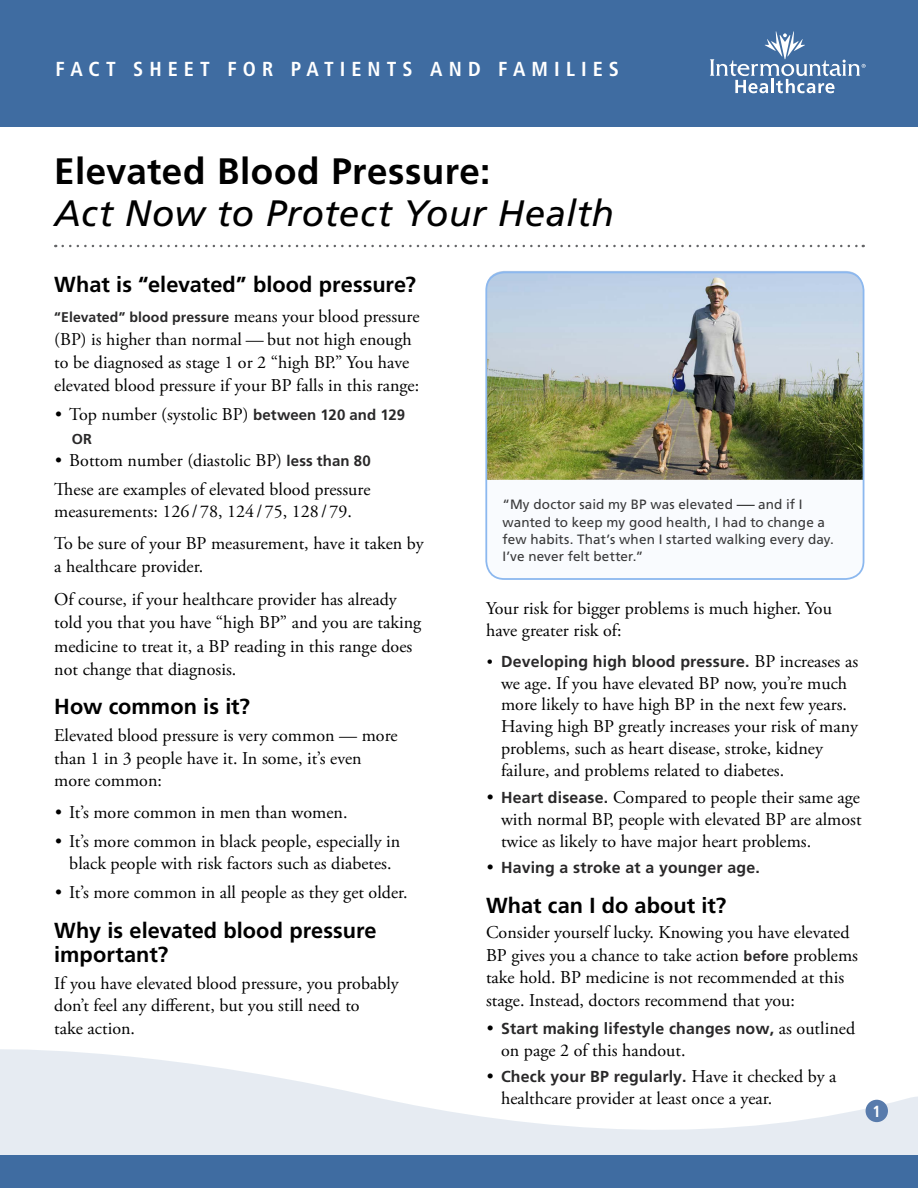
<style>
.page{position:relative;width:918px;height:1188px;background:#fff}
.page>*{position:absolute;margin:0;border:0;box-sizing:border-box;transform-origin:0 0}
.Title__h1{font:italic 36.75px/42px "Frutiger LT Std";letter-spacing:.015em;color:#000}
.Level_1__h2{font:700 21.75px/24px "Frutiger LT Std";color:#000}
.t1{font:700 condensed 20.25px "Frutiger LT Std";letter-spacing:.3em;color:#fff}
.Main__p{font:18px/23.2px "Adobe Garamond Pro";color:#000}
.Main_tight_1{font:18px/22.5px "Adobe Garamond Pro";color:#000}
.Page_Number{font:700 condensed 16.2px "Frutiger LT Std";color:#fff}
.t2{font:700 15.9px "Frutiger LT Std";letter-spacing:.01em;color:#292829}
.Main__p-2{font:700 14.4px "Frutiger LT Std";color:#292829}
.Main__p-3{font:700 14.1px "Frutiger LT Std";letter-spacing:.01em;color:#292829}
.sentence_case_-_left{font:13.5px/17.2px "Frutiger LT Std";letter-spacing:.005em;color:#383839}
.s1{font-weight:700;font-style:normal}
.s2{font-family:"Adobe Garamond Pro";font-weight:400;font-size:18px;color:#000}
.s3{font-family:"Frutiger LT Std";font-weight:700;font-size:15px;color:#292829}
.s4{font-family:"Adobe Garamond Pro";font-size:18px;color:#000}
.s5{font-family:"Adobe Garamond Pro";font-weight:400;color:#000}
.s6{font-family:"Frutiger LT Std";font-weight:700;font-size:15.9px;color:#292829}
.s7{font-family:"Frutiger LT Std";font-weight:700;font-size:14.4px;color:#292829}
</style>
<div class="page">
<svg style="left:0;top:1049px;width:918px;height:107px;fill:#e6ebf2"></svg>
<div style="left:0;top:1156px;width:918px;height:32px;background:#3f6ca1"></div>
<div style="left:0;top:0;width:918px;height:127px;background:#3f6ca1"></div>
<svg style="left:710px;top:31px;width:156px;height:62px"></svg>
<div style="left:866px;top:1100px;width:22px;height:22px;background:#587bac;border-radius:50%"></div>
<svg style="left:63px;top:245px;width:801px;height:2px"></svg>
<img style="left:488px;top:271px;width:375px;height:209px">
<div style="left:485px;top:271px;width:379px;height:309px;border:2px solid #8cb8ef;border-radius:18px"></div>
<p class="t1" style="left:56px;top:57px;width:565px">FACT SHEET FOR PATIENTS AND FAMILIES</p>
<p class="Title__h1" style="left:54px;top:150px;width:561px"><span class="s1">Elevated Blood Pressure:<br></span>Act Now to Protect Your Health</p>
<p class="Level_1__h2" style="left:54px;top:273px;width:363px">What is “elevated” blood pressure?</p>
<p class="Main__p-3" style="left:54px;top:308px;width:367px">“Elevated” blood pressure <span class="s2">means your blood pressure</span></p>
<p class="Main__p" style="left:54px;top:328px;width:367px">(BP) is higher than normal — but not high enough to be diagnosed as stage 1 or 2 “high BP.” You have elevated blood pressure if your BP falls in this range:</p>
<p class="Main__p" style="left:55px;top:403px;width:352px">• Top number (systolic BP) <span class="s3">between 120 and 129</span></p>
<p class="Main__p-2" style="left:72px;top:430px;width:22px">OR</p>
<p class="Main__p" style="left:55px;top:450px;width:317px">• Bottom number (diastolic BP) <span class="s3">less than 80</span></p>
<p class="Main__p" style="left:54px;top:478px;width:318px;line-height:22.5px">These are examples of elevated blood pressure measurements: 126 / 78, 124 / 75, 128 / 79.</p>
<p class="Main__p" style="left:54px;top:532px;width:371px">To be sure of your BP measurement, have it taken by a healthcare provider.</p>
<p class="Main__p" style="left:54px;top:588px;width:369px">Of course, if your healthcare provider has already told you that you have “high BP” and you are taking medicine to treat it, a BP reading in this range does not change that diagnosis.</p>
<p class="Level_1__h2" style="left:54px;top:695px;width:197px">How common is it?</p>
<p class="Main__p" style="left:54px;top:725px;width:345px;line-height:22.5px">Elevated blood pressure is very common — more than 1 in 3 people have it. In some, it’s even more common:</p>
<p class="Main__p" style="left:55px;top:801px;width:294px">• It’s more common in men than women.</p>
<p class="Main__p" style="left:55px;top:830px;width:347px;line-height:22.5px;text-align:center">• It’s more common in black people, especially in black people with risk factors such as diabetes.</p>
<p class="Main__p" style="left:55px;top:882px;width:354px">• It’s more common in all people as they get older.</p>
<p class="Level_1__h2" style="left:54px;top:918px;width:324px">Why is elevated blood pressure important?</p>
<p class="Main__p" style="left:54px;top:972px;width:346px;line-height:22.5px">If you have elevated blood pressure, you probably don’t feel any different, but you still need to<br>take action.</p>
<p class="sentence_case_-_left" style="left:503px;top:496px;width:333px">“My doctor said my BP was elevated <span class="s4">—</span> and if I wanted to keep my good health, I had to change a few habits. That’s when I started walking every day.<br>I’ve never felt better.”</p>
<p class="Main_tight_1" style="left:486px;top:597px;width:347px">Your risk for bigger problems is much higher. You have greater risk of:</p>
<p class="t2" style="left:487px;top:652px;width:373px"><span class="s5">•</span> Developing high blood pressure. <span class="s2">BP increases as</span></p>
<p class="Main__p" style="left:501px;top:673px;width:359px;line-height:21.8px">we age. If you have elevated BP now, you’re much more likely to have high BP in the next few years.<br>Having high BP greatly increases your risk of many problems, such as heart disease, stroke, kidney failure, and problems related to diabetes.</p>
<p class="Main__p" style="left:501px;top:787px;width:362px;line-height:21.8px;text-align:justify;text-indent:-14px">• <span class="s6">Heart disease.</span> Compared to people their same age with normal BP, people with elevated BP are almost twice as likely to have major heart problems.</p>
<p class="t2" style="left:487px;top:858px;width:274px"><span class="s2">•</span> Having a stroke at a younger age.</p>
<p class="Level_1__h2" style="left:486px;top:893px;width:242px">What can I do about it?</p>
<p class="Main__p" style="left:486px;top:922px;width:373px;line-height:22.8px">Consider yourself lucky. Knowing you have elevated BP gives you a chance to take action <span class="s7">before</span> problems take hold. BP medicine is not recommended at this stage. Instead, doctors recommend that you:</p>
<p class="t2" style="left:487px;top:1019px;width:370px"><span class="s2">•</span> Start making lifestyle changes now, <span class="s2">as outlined</span></p>
<p class="Main__p" style="left:501px;top:1039px;width:186px">on page 2 of this handout.</p>
<p class="t2" style="left:487px;top:1067px;width:351px"><span class="s2">•</span> Check your BP regularly. <span class="s2">Have it checked by a</span></p>
<p class="Main__p" style="left:501px;top:1087px;width:273px">healthcare provider at least once a year.</p>
<p class="Page_Number" style="left:873px;top:1101px;width:10px">1</p>
</div>
